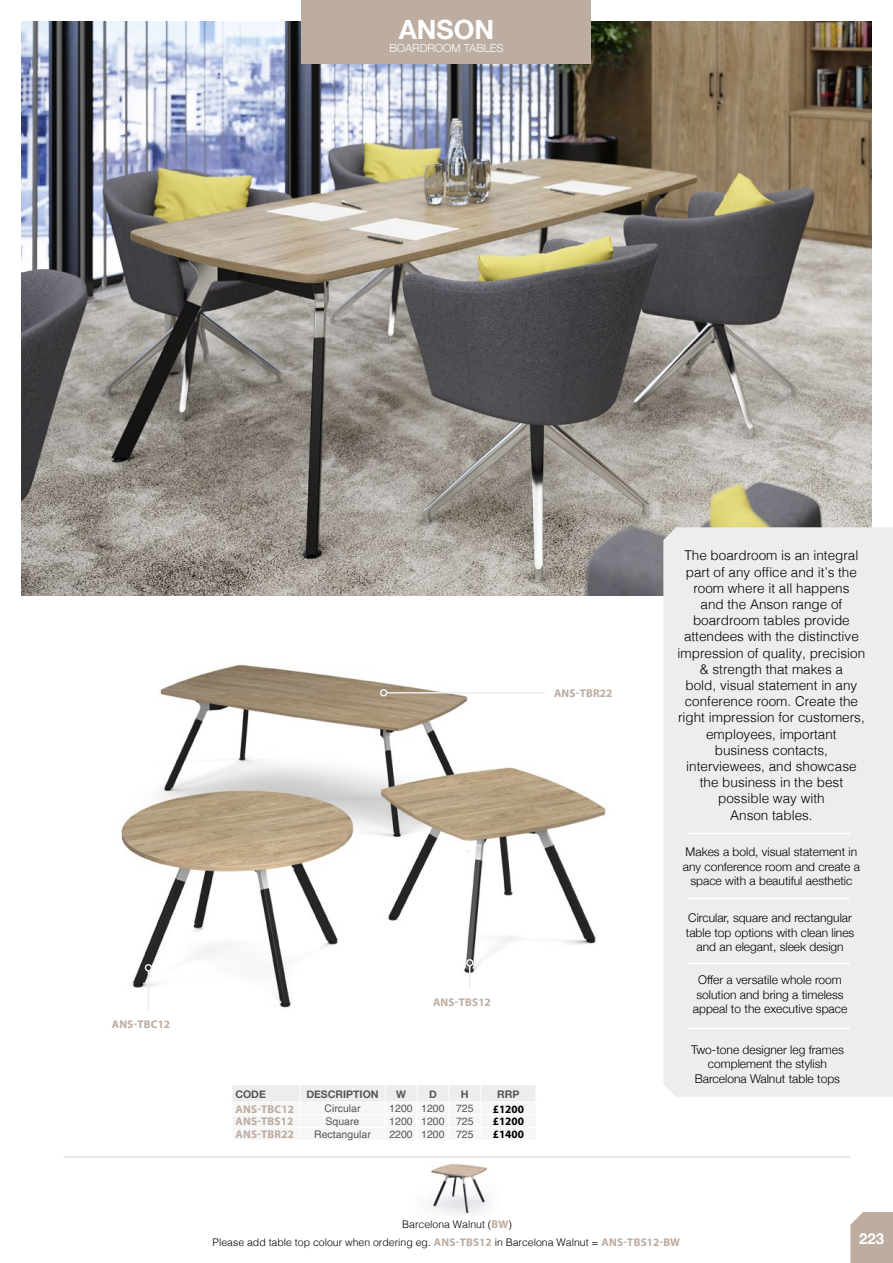
<style>
.page{position:relative;width:893px;height:1263px;background:#fff}
.page>*{position:absolute;margin:0;border:0;box-sizing:border-box;transform-origin:0 0}
.t1{font:700 26.55px "Helvetica Neue";color:#fff}
.t2{font:700 15px "Helvetica Neue";color:#fff}
.t3{font:300 13.5px/16.2px "Helvetica";color:#000;text-align:center}
.t4{font:300 12px/14.4px "Helvetica Neue";color:#000;text-align:center}
.t5{font:700 11.25px "Myriad Pro";letter-spacing:.02em;color:#bdaca0}
.t6{font:700 11.25px "Myriad Pro";color:#000}
.t7{font:300 11.25px "Helvetica Neue";color:#fff}
.t8{font:300 10.5px/17.7px "Helvetica";color:#000}
.t9{font:10.5px "Helvetica";color:#575756}
.t10{font:700 10.5px "Helvetica Neue";color:#575756}
.s1{font-family:"Myriad Pro";font-weight:700;font-size:11.25px;color:#bdaca0}
</style>
<div class="page">
<img style="left:121px;top:664px;width:485px;height:344px">
<div style="left:233px;top:1085px;width:302px;height:17px;background:#ededed"></div>
<img style="left:431px;top:1163px;width:58px;height:51px">
<img style="left:21px;top:21px;width:851px;height:574px">
<div style="left:302px;top:0;width:289px;height:64px;background:#bdaca0"></div>
<hr style="left:64px;top:1157px;width:786px;height:1px;background:#d0d0d0">
<hr style="left:148px;top:971px;width:1px;height:40px;background:#ededed">
<div style="left:145px;top:964px;width:7px;height:7px;border:2px solid #ededed;border-radius:50%"></div>
<svg style="left:469px;top:966px;width:1px;height:23px"></svg>
<div style="left:466px;top:959px;width:7px;height:7px;border:2px solid #ededed;border-radius:50%"></div>
<hr style="left:387px;top:692px;width:158px;height:1px;background:#ededed">
<div style="left:380px;top:689px;width:7px;height:7px;border:2px solid #ededed;border-radius:50%"></div>
<div style="left:663px;top:527px;width:230px;height:570px;background:#ededed"></div>
<hr style="left:687px;top:898px;width:163px;height:1px;background:#fff">
<hr style="left:687px;top:833px;width:163px;height:1px;background:#fff">
<hr style="left:687px;top:963px;width:163px;height:1px;background:#fff">
<hr style="left:687px;top:1028px;width:163px;height:1px;background:#fff">
<div style="left:850px;top:1212px;width:43px;height:51px;background:#bdaca0"></div>
<h1 class="t1" style="left:399px;top:8px;width:97px">ANSON</h1>
<p class="t7" style="left:389px;top:39px;width:116px">BOARDROOM TABLES</p>
<p class="t5" style="left:112px;top:1017px;width:60px">ANS-TBC12</p>
<p class="t5" style="left:554px;top:686px;width:60px">ANS-TBR22</p>
<p class="t5" style="left:433px;top:994px;width:59px">ANS-TBS12</p>
<p class="t10" style="left:235px;top:1086px;width:32px">CODE</p>
<p class="t10" style="left:306px;top:1086px;width:74px">DESCRIPTION</p>
<p class="t10" style="left:396px;top:1086px;width:11px">W</p>
<p class="t10" style="left:429px;top:1086px;width:9px">D</p>
<p class="t10" style="left:461px;top:1086px;width:9px">H</p>
<p class="t10" style="left:497px;top:1086px;width:24px">RRP</p>
<p class="t5" style="left:235px;top:1101px;width:60px">ANS-TBC12</p>
<p class="t9" style="left:324px;top:1100px;width:38px">Circular</p>
<p class="t9" style="left:389px;top:1100px;width:86px">1200 1200 725</p>
<p class="t6" style="left:493px;top:1101px;width:33px">£1200</p>
<p class="t5" style="left:235px;top:1114px;width:59px">ANS-TBS12</p>
<p class="t9" style="left:326px;top:1113px;width:35px">Square</p>
<p class="t9" style="left:389px;top:1113px;width:86px">1200 1200 725</p>
<p class="t6" style="left:493px;top:1114px;width:33px">£1200</p>
<p class="t5" style="left:235px;top:1127px;width:60px">ANS-TBR22</p>
<p class="t9" style="left:314px;top:1126px;width:58px">Rectangular</p>
<p class="t9" style="left:389px;top:1126px;width:86px">2200 1200 725</p>
<p class="t6" style="left:493px;top:1127px;width:33px">£1400</p>
<p class="t3" style="left:678px;top:546px;width:189px">The boardroom is an integral part of any office and it’s the room where it all happens<br>and the Anson range of boardroom tables provide attendees with the distinctive impression of quality, precision &amp; strength that makes a<br>bold, visual statement in any conference room. Create the right impression for customers, employees, important business contacts, interviewees, and showcase the business in the best possible way with<br>Anson tables.</p>
<p class="t4" style="left:683px;top:844px;width:178px">Makes a bold, visual statement in any conference room and create a space with a beautiful aesthetic</p>
<p class="t4" style="left:686px;top:910px;width:170px">Circular, square and rectangular table top options with clean lines and an elegant, sleek design</p>
<p class="t4" style="left:693px;top:972px;width:156px">Offer a versatile whole room solution and bring a timeless appeal to the executive space</p>
<p class="t4" style="left:691px;top:1041px;width:154px">Two-tone designer leg frames complement the stylish<br>Barcelona Walnut table tops</p>
<p class="t8" style="left:213px;top:1215px;width:469px;text-indent:189px">Barcelona Walnut (<span class="s1">BW</span>)<br>Please add table top colour when ordering eg. <span class="s1">ANS-TBS12</span> in Barcelona Walnut = <span class="s1">ANS-TBS12-BW</span></p>
<p class="t2" style="left:859px;top:1226px;width:27px">223</p>
</div>
